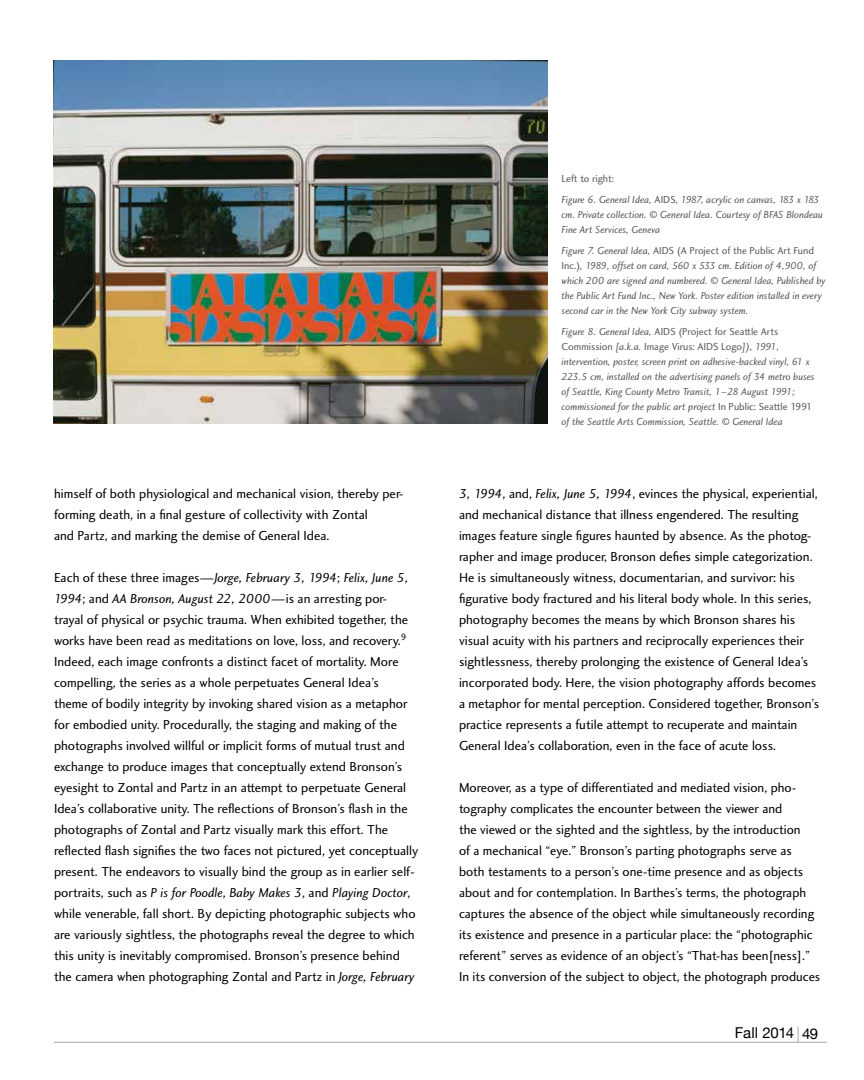
<style>
.page{position:relative;width:864px;height:1080px;background:#fff}
.page>*{position:absolute;margin:0;border:0;box-sizing:border-box;transform-origin:0 0}
.t1{font:15px "Helvetica Neue";letter-spacing:-.02em;color:#000}
.t2{font:13.5px/21px "Charlotte Sans Book Plain";color:#000}
.t3{font:13.5px/21px "Charlotte Sans Book Italic Plain";color:#000}
.t4{font:10.5px/15px "Charlotte Sans Book Italic Plain";color:#58595b}
.t5{font:10.5px/15px "Charlotte Sans Book Plain";color:#58595b}
.s1{font-family:"Charlotte Sans Book Plain"}
.s2{font-family:"Charlotte Sans Book Italic Plain"}
</style>
<div class="page">
<hr style="left:54px;top:1042px;width:773px;height:1px;background:#a7a9ac">
<svg style="left:798px;top:1027px;width:1px;height:15px"></svg>
<img style="left:54px;top:60px;width:494px;height:364px">
<p class="t2" style="left:54px;top:483px;width:351px">himself of both physiological and mechanical vision, thereby per&shy;forming death, in a final gesture of collectivity with Zontal<br>and Partz, and marking the demise of General Idea.</p>
<p class="t3" style="left:54px;top:567px;width:356px"><span class="s1">Each of these three images—</span>Jorge, February 3, 1994<span class="s1">;</span> Felix, June 5,<br>1994<span class="s1">; and</span> AA Bronson, August 22, 2000<span class="s1">—is an arresting por-</span></p>
<p class="t2" style="left:54px;top:609px;width:366px">trayal of physical or psychic trauma. When exhibited together, the works have been read as meditations on love, loss, and recovery.<sup>9<br></sup>Indeed, each image confronts a distinct facet of mortality. More compelling, the series as a whole perpetuates General Idea’s<br>theme of bodily integrity by invoking shared vision as a metaphor for embodied unity. Procedurally, the staging and making of the photographs involved willful or implicit forms of mutual trust and exchange to produce images that conceptually extend Bronson’s eyesight to Zontal and Partz in an attempt to perpetuate General Idea’s collaborative unity. The reflections of Bronson’s flash in the photographs of Zontal and Partz visually mark this effort. The reflected flash signifies the two faces not pictured, yet conceptually present. The endeavors to visually bind the group as in earlier self-</p>
<p class="t3" style="left:54px;top:882px;width:358px"><span class="s1">portraits, such as</span> P is for Poodle<span class="s1">,</span> Baby Makes 3<span class="s1">, and</span> Playing Doctor<span class="s1">,</span></p>
<p class="t2" style="left:54px;top:903px;width:363px">while venerable, fall short. By depicting photographic subjects who are variously sightless, the photographs reveal the degree to which this unity is inevitably compromised. Bronson’s presence behind the camera when photographing Zontal and Partz in <span class="s2">Jorge, February</span></p>
<p class="t5" style="left:562px;top:171px;width:54px">Left to right:</p>
<p class="t4" style="left:562px;top:192px;width:263px">Figure 6. General Idea, <span class="s1">AIDS</span>, 1987, acrylic on canvas, 183 x 183 cm. Private collection. © General Idea. Courtesy of BFAS Blondeau<br>Fine Art Services, Geneva</p>
<p class="t5" style="left:562px;top:243px;width:254px"><span class="s2">Figure 7. General Idea,</span> AIDS (A Project of the Public Art Fund</p>
<p class="t4" style="left:562px;top:258px;width:265px"><span class="s1">Inc.)</span>, 1989, offset on card, 560 x 533 cm. Edition of 4,900, of which 200 are signed and numbered. © General Idea, Published by the Public Art Fund Inc., New York. Poster edition installed in every second car in the New York City subway system.</p>
<p class="t5" style="left:562px;top:324px;width:219px"><span class="s2">Figure 8. General Idea,</span> AIDS (Project for Seattle Arts<br>Commission <span class="s2">[a.k.a.</span> Image Virus: AIDS Logo<span class="s2">]), 1991,</span></p>
<p class="t4" style="left:562px;top:354px;width:255px">intervention, poster, screen print on adhesive-backed vinyl, 61 x 223.5 cm, installed on the advertising panels of 34 metro buses of Seattle, King County Metro Transit, 1–28 August 1991; commissioned for the public art project <span class="s1">In Public: Seattle 1991 </span>of the Seattle Arts Commission, Seattle. © General Idea</p>
<p class="t2" style="left:459px;top:483px;width:362px"><span class="s2">3, 1994</span>, and, <span class="s2">Felix, June 5, 1994</span>, evinces the physical, experiential, and mechanical distance that illness engendered. The resulting images feature single figures haunted by absence. As the photog&shy;rapher and image producer, Bronson defies simple categorization.<br>He is simultaneously witness, documentarian, and survivor: his figurative body fractured and his literal body whole. In this series, photography becomes the means by which Bronson shares his visual acuity with his partners and reciprocally experiences their sightlessness, thereby prolonging the existence of General Idea’s incorporated body. Here, the vision photography affords becomes a metaphor for mental perception. Considered together, Bronson’s practice represents a futile attempt to recuperate and maintain General Idea’s collaboration, even in the face of acute loss.</p>
<p class="t2" style="left:459px;top:777px;width:363px">Moreover, as a type of differentiated and mediated vision, pho&shy;tography complicates the encounter between the viewer and<br>the viewed or the sighted and the sightless, by the introduction<br>of a mechanical “eye.” Bronson’s parting photographs serve as both testaments to a person’s one-time presence and as objects about and for contemplation. In Barthes’s terms, the photograph captures the absence of the object while simultaneously recording its existence and presence in a particular place: the “photographic referent” serves as evidence of an object’s “That-has been[ness].” In its conversion of the subject to object, the photograph produces</p>
<p class="t1" style="left:735px;top:1022px;width:85px">Fall 2014 49</p>
</div>
